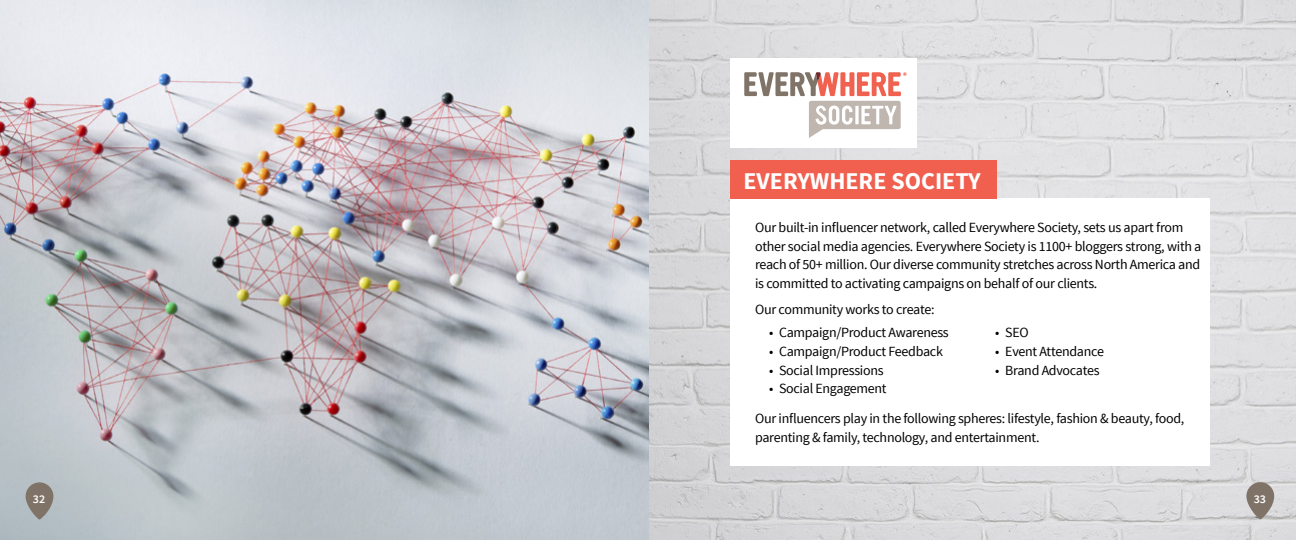
<style>
.page{position:relative;width:1296px;height:540px;background:#fff}
.page>*{position:absolute;margin:0;border:0;box-sizing:border-box;transform-origin:0 0}
.t1{font:700 24px "Source Sans Pro";color:#fff}
.t2{font:14px/18.8px "Source Sans Pro";letter-spacing:-.02em;color:#000}
.t3{font:600 12px "Source Sans Pro";color:#fff}
</style>
<div class="page">
<img style="left:0;top:0;width:1296px;height:540px">
<div style="left:731px;top:199px;width:479px;height:267px;background:#fff"></div>
<div style="left:731px;top:160px;width:266px;height:39px;background:#f1604f"></div>
<svg style="left:1246px;top:482px;width:28px;height:37px"></svg>
<svg style="left:26px;top:482px;width:27px;height:38px"></svg>
<div style="left:731px;top:58px;width:186px;height:90px;background:#fff"></div>
<svg style="left:744px;top:72px;width:163px;height:66px"></svg>
<h1 class="t1" style="left:743px;top:165px;width:239px">EVERYWHERE SOCIETY</h1>
<p class="t2" style="left:755px;top:218px;width:448px">Our built-in influencer network, called Everywhere Society, sets us apart from other social media agencies. Everywhere Society is 1100+ bloggers strong, with a reach of 50+ million. Our diverse community stretches across North America and is committed to activating campaigns on behalf of our clients.</p>
<p class="t2" style="left:755px;top:300px;width:181px">Our community works to create:</p>
<p class="t2" style="left:769px;top:323px;width:181px">• Campaign/Product Awareness</p>
<p class="t2" style="left:769px;top:342px;width:175px">• Campaign/Product Feedback</p>
<p class="t2" style="left:769px;top:361px;width:116px">• Social Impressions</p>
<p class="t2" style="left:769px;top:380px;width:119px">• Social Engagement</p>
<p class="t2" style="left:995px;top:323px;width:35px">• SEO</p>
<p class="t2" style="left:995px;top:342px;width:110px">• Event Attendance</p>
<p class="t2" style="left:995px;top:361px;width:106px">• Brand Advocates</p>
<p class="t2" style="left:755px;top:409px;width:431px">Our influencers play in the following spheres: lifestyle, fashion &amp; beauty, food, parenting &amp; family, technology, and entertainment.</p>
<p class="t3" style="left:33px;top:491px;width:14px">32</p>
<p class="t3" style="left:1254px;top:491px;width:14px">33</p>
</div>
